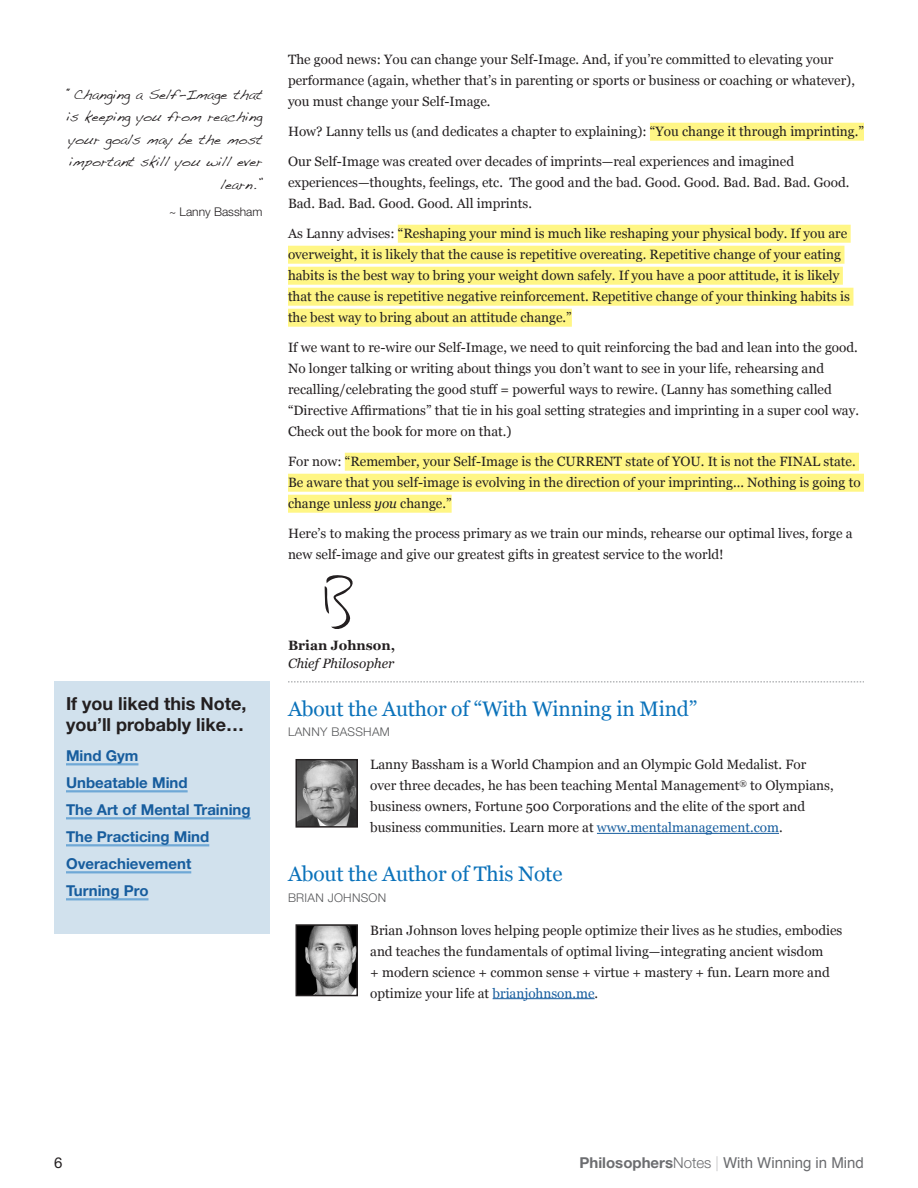
<style>
.page{position:relative;width:918px;height:1188px;background:#fff}
.page>*{position:absolute;margin:0;border:0;box-sizing:border-box;transform-origin:0 0}
.t1{font:21px "Georgia";letter-spacing:-.01em;color:#0b72ba}
.t2{font:700 18px/21.6px "Helvetica Neue";color:#231f20}
.RECOMMENDATION_H2{font:700 15px "Helvetica Neue";color:#175d9e}
.t3{font:15px "Helvetica";color:#6c6d70}
.t4{font:15px "Helvetica Neue";color:#231f20}
.t5{font:13.5px/21px "Georgia";color:#231f20}
.P_TITLE{font:italic 13.5px "Georgia";color:#231f20}
.P_BOLD_NAME{font:700 13.5px "Georgia";color:#231f20}
.QUOTES{font:12px/22.5px "Dakota";color:#231f20;text-align:right}
.META{font:300 12px "Helvetica Neue";letter-spacing:.025em;color:#57585a}
.QUOTE_CITE{font:300 12px "Helvetica Neue";color:#231f20}
.s1{font-style:italic}
.s2{color:#175d9e}
.s3{font-family:"Helvetica Neue";font-weight:700}
.s4{font-family:"Helvetica Neue";font-weight:300}
.s5{font-family:"Helvetica Neue";font-weight:200}
</style>
<div class="page">
<div style="left:650px;top:123px;width:214px;height:18px;background:#fff685"></div>
<div style="left:398px;top:225px;width:453px;height:18px;background:#fff685"></div>
<div style="left:288px;top:246px;width:556px;height:18px;background:#fff685"></div>
<div style="left:288px;top:267px;width:555px;height:18px;background:#fff685"></div>
<div style="left:288px;top:288px;width:565px;height:18px;background:#fff685"></div>
<div style="left:288px;top:309px;width:284px;height:18px;background:#fff685"></div>
<div style="left:345px;top:453px;width:514px;height:18px;background:#fff685"></div>
<div style="left:288px;top:474px;width:576px;height:18px;background:#fff685"></div>
<div style="left:288px;top:495px;width:164px;height:18px;background:#fff685"></div>
<div style="left:54px;top:682px;width:216px;height:252px;background:#d1e1ed"></div>
<hr style="left:66px;top:763px;width:72px;height:2px;background:#6fa8d6">
<hr style="left:66px;top:790px;width:122px;height:2px;background:#6fa8d6">
<hr style="left:66px;top:817px;width:185px;height:2px;background:#6fa8d6">
<hr style="left:66px;top:844px;width:143px;height:2px;background:#6fa8d6">
<hr style="left:66px;top:871px;width:125px;height:2px;background:#6fa8d6">
<hr style="left:66px;top:898px;width:83px;height:2px;background:#6fa8d6">
<svg style="left:288px;top:682px;width:576px;height:1px"></svg>
<img style="left:299px;top:762px;width:56px;height:63px">
<div style="left:296px;top:759px;width:62px;height:69px;border:2px solid #231f20"></div>
<hr style="left:597px;top:833px;width:182px;height:1px;background:#175d9e">
<img style="left:299px;top:927px;width:56px;height:66px">
<div style="left:296px;top:924px;width:62px;height:72px;border:2px solid #231f20"></div>
<hr style="left:493px;top:998px;width:102px;height:1px;background:#175d9e">
<svg style="left:324px;top:575px;width:29px;height:54px"></svg>
<p class="QUOTES" style="left:67px;top:84px;width:197px">“Changing a Self-Image that is keeping you from reaching your goals may be the most important skill you will ever learn.”</p>
<p class="QUOTE_CITE" style="left:169px;top:202px;width:95px">~ Lanny Bassham</p>
<p class="t5" style="left:288px;top:49px;width:569px">The good news: You can change your Self-Image. And, if you’re committed to elevating your performance (again, whether that’s in parenting or sports or business or coaching or whatever), you must change your Self-Image.</p>
<p class="t5" style="left:288px;top:121px;width:578px">How? Lanny tells us (and dedicates a chapter to explaining): “You change it through imprinting.”</p>
<p class="t5" style="left:288px;top:151px;width:563px">Our Self-Image was created over decades of imprints—real experiences and imagined experiences—thoughts, feelings, etc. The good and the bad. Good. Good. Bad. Bad. Bad. Good.<br>Bad. Bad. Bad. Good. Good. All imprints.</p>
<p class="t5" style="left:288px;top:223px;width:564px">As Lanny advises: “Reshaping your mind is much like reshaping your physical body. If you are overweight, it is likely that the cause is repetitive overeating. Repetitive change of your eating habits is the best way to bring your weight down safely. If you have a poor attitude, it is likely that the cause is repetitive negative reinforcement. Repetitive change of your thinking habits is the best way to bring about an attitude change.”</p>
<p class="t5" style="left:288px;top:337px;width:573px">If we want to re-wire our Self-Image, we need to quit reinforcing the bad and lean into the good.<br>No longer talking or writing about things you don’t want to see in your life, rehearsing and recalling/celebrating the good stuff = powerful ways to rewire. (Lanny has something called “Directive Affirmations” that tie in his goal setting strategies and imprinting in a super cool way.<br>Check out the book for more on that.)</p>
<p class="t5" style="left:288px;top:451px;width:574px">For now: “Remember, your Self-Image is the CURRENT state of YOU. It is not the FINAL state.<br>Be aware that you self-image is evolving in the direction of your imprinting... Nothing is going to change unless <span class="s1">you</span> change.”</p>
<p class="t5" style="left:288px;top:523px;width:566px">Here’s to making the process primary as we train our minds, rehearse our optimal lives, forge a new self-image and give our greatest gifts in greatest service to the world!</p>
<h3 class="t2" style="left:66px;top:693px;width:182px">If you liked this Note, you’ll probably like…</h3>
<p class="RECOMMENDATION_H2" style="left:66px;top:744px;width:74px">Mind Gym</p>
<p class="RECOMMENDATION_H2" style="left:66px;top:771px;width:123px">Unbeatable Mind</p>
<p class="RECOMMENDATION_H2" style="left:66px;top:798px;width:186px">The Art of Mental Training</p>
<p class="RECOMMENDATION_H2" style="left:66px;top:825px;width:145px">The Practicing Mind</p>
<p class="RECOMMENDATION_H2" style="left:66px;top:852px;width:127px">Overachievement</p>
<p class="RECOMMENDATION_H2" style="left:66px;top:879px;width:84px">Turning Pro</p>
<p class="P_BOLD_NAME" style="left:288px;top:637px;width:109px">Brian Johnson,</p>
<p class="P_TITLE" style="left:288px;top:655px;width:108px">Chief Philosopher</p>
<h1 class="t1" style="left:288px;top:696px;width:411px">About the Author of “With Winning in Mind”</h1>
<p class="META" style="left:288px;top:723px;width:103px">LANNY BASSHAM</p>
<p class="t5" style="left:370px;top:754px;width:465px">Lanny Bassham is a World Champion and an Olympic Gold Medalist. For over three decades, he has been teaching Mental Management<sup>®</sup> to Olympians, business owners, Fortune 500 Corporations and the elite of the sport and business communities. Learn more at <span class="s2">www.mentalmanagement.com</span>.</p>
<h1 class="t1" style="left:288px;top:861px;width:276px">About the Author of This Note</h1>
<p class="META" style="left:288px;top:888px;width:100px">BRIAN JOHNSON</p>
<p class="t5" style="left:370px;top:920px;width:474px">Brian Johnson loves helping people optimize their lives as he studies, embodies and teaches the fundamentals of optimal living—integrating ancient wisdom<br>+ modern science + common sense + virtue + mastery + fun. Learn more and optimize your life at <span class="s2">brianjohnson.me</span>.</p>
<p class="t4" style="left:54px;top:1152px;width:10px">6</p>
<p class="t3" style="left:580px;top:1151px;width:286px"><span class="s3">Philosophers</span><span class="s4">Notes</span> <span class="s5">|</span> With Winning in Mind</p>
</div>
